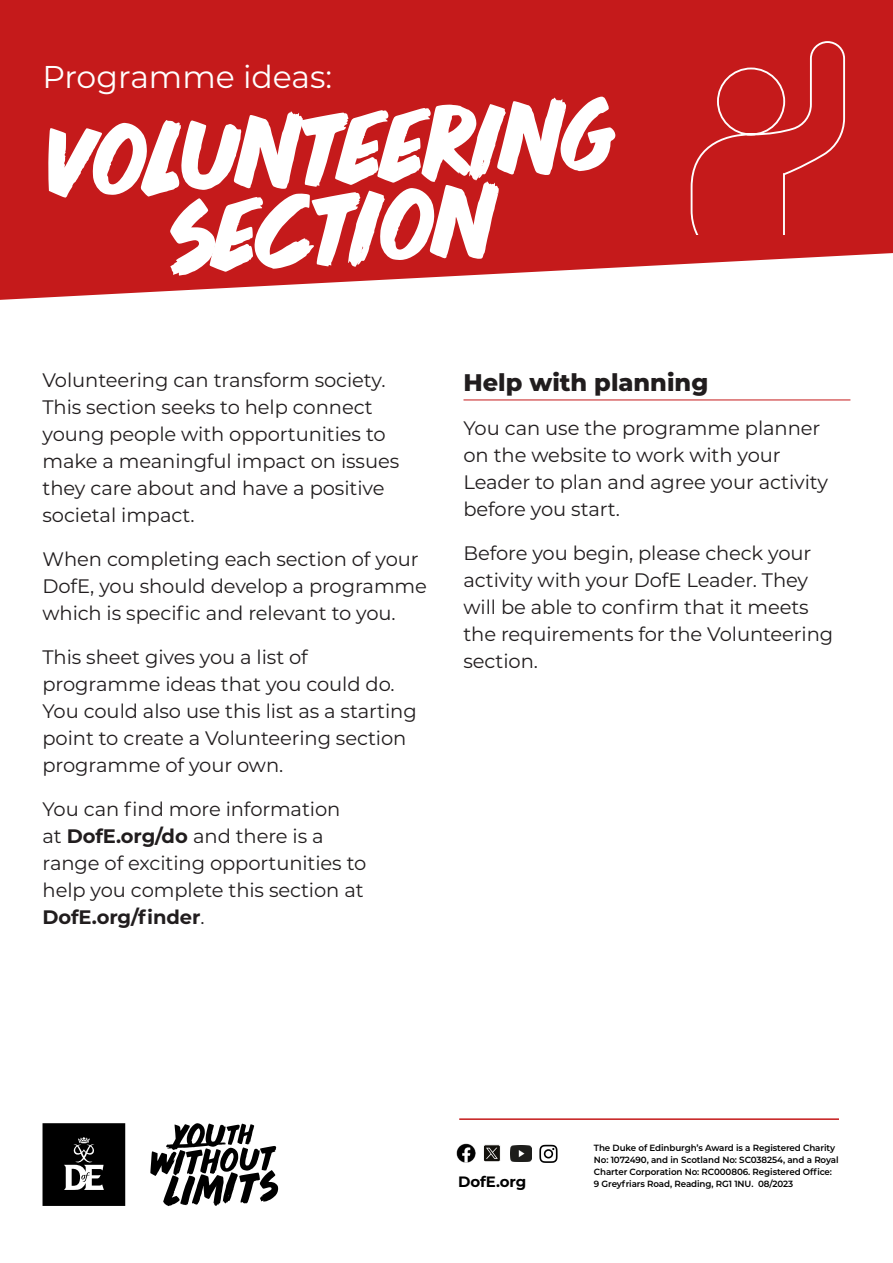
<style>
.page{position:relative;width:893px;height:1263px;background:#fff}
.page>*{position:absolute;margin:0;border:0;box-sizing:border-box;transform-origin:0 0}
.t1{font:94.05px/80.1px "Dofe Unlimited Headline";color:#fff;text-align:center}
.t2{font:31.5px "Montserrat";color:#fff}
.Subhead_H2{font:800 24px "Montserrat";color:#211d1e}
.Body{font:19.5px/27px "Montserrat";letter-spacing:-.005em;color:#211d1e}
.DofE_url{font:700 15px "Montserrat";letter-spacing:-.005em;color:#000}
.Registered_details{font:600 9px/12px "Montserrat";letter-spacing:-.01em;color:#000}
.s1{font-weight:700}
</style>
<div class="page">
<svg style="left:0;top:0;width:893px;height:300px;background:#ca2e2f"></svg>
<hr style="left:459px;top:1118px;width:380px;height:2px;background:#c51a1b">
<div style="left:690px;top:40px;width:156px;height:194px;background:#c51a1b"></div>
<hr style="left:463px;top:400px;width:387px;height:1px;background:#c51a1b">
<svg style="left:150px;top:1123px;width:128px;height:83px"></svg>
<svg style="left:43px;top:1123px;width:82px;height:83px;background:#1c1c1c"></svg>
<img style="left:456px;top:1144px;width:19px;height:18px">
<div style="left:483px;top:1145px;width:17px;height:17px;background:#12100b;border-radius:2px"></div>
<div style="left:483px;top:1145px;width:17px;height:17px;border:1px solid #fff;border-radius:2px"></div>
<svg style="left:486px;top:1148px;width:12px;height:11px"></svg>
<img style="left:510px;top:1146px;width:22px;height:15px">
<svg style="left:539px;top:1145px;width:18px;height:18px"></svg>
<h1 class="t2" style="left:43px;top:55px;width:291px">Programme ideas:</h1>
<h1 class="t1" style="left:39px;top:117px;width:574px;rotate:-3deg">Volunteering section</h1>
<p class="Body" style="left:43px;top:366px;width:358px">Volunteering can transform society.<br>This section seeks to help connect young people with opportunities to make a meaningful impact on issues they care about and have a positive societal impact.</p>
<p class="Body" style="left:43px;top:545px;width:386px">When completing each section of your<br>DofE, you should develop a programme which is specific and relevant to you.</p>
<p class="Body" style="left:43px;top:643px;width:376px">This sheet gives you a list of programme ideas that you could do.<br>You could also use this list as a starting point to create a Volunteering section programme of your own.</p>
<p class="Body" style="left:43px;top:795px;width:325px">You can find more information<br>at <span class="s1">DofE.org/do</span> and there is a range of exciting opportunities to help you complete this section at<br><span class="s1">DofE.org/finder</span>.</p>
<h2 class="Subhead_H2" style="left:463px;top:365px;width:246px">Help with planning</h2>
<p class="Body" style="left:463px;top:414px;width:366px">You can use the programme planner on the website to work with your<br>Leader to plan and agree your activity before you start.</p>
<p class="Body" style="left:463px;top:539px;width:371px">Before you begin, please check your activity with your DofE Leader. They will be able to confirm that it meets the requirements for the Volunteering section.</p>
<p class="DofE_url" style="left:458px;top:1171px;width:69px">DofE.org</p>
<p class="Registered_details" style="left:594px;top:1141px;width:246px">The Duke of Edinburgh’s Award is a Registered Charity No: 1072490, and in Scotland No: SC038254, and a Royal Charter Corporation No: RC000806. Registered Office:<br>9 Greyfriars Road, Reading, RG1 1NU. 08/2023</p>
</div>
